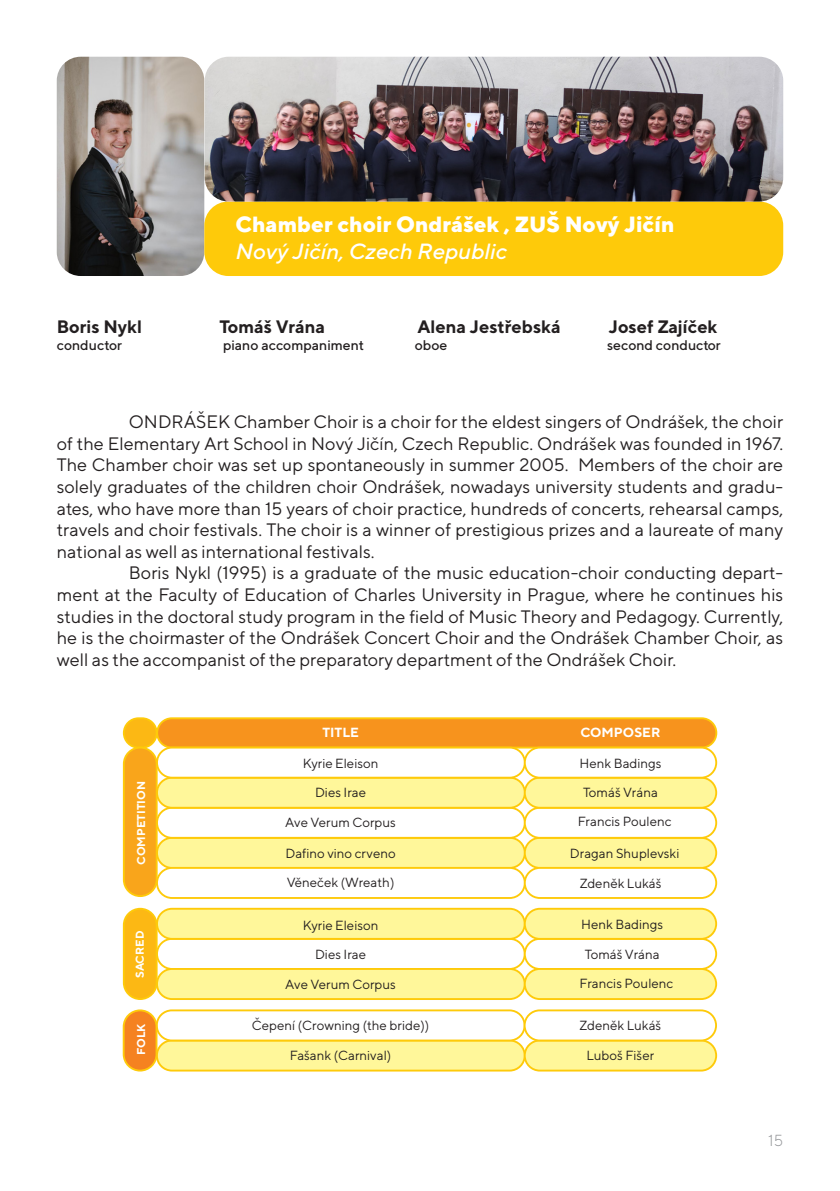
<style>
.page{position:relative;width:840px;height:1191px;background:#fff}
.page>*{position:absolute;margin:0;border:0;box-sizing:border-box;transform-origin:0 0}
.t1{font:800 22px "TT Norms";color:#fff}
.t2{font:italic 500 22px "TT Norms";color:#fff}
.t3{font:18px/21.6px "TT Norms";color:#231f20;text-align:justify}
.t4{font:700 18px "TT Norms";color:#231f20}
.t5{font:300 16px "TT Norms";color:#939598}
.t6{font:500 14px "TT Norms";color:#231f20}
.t7{font:13.2px "TT Norms";color:#231f20}
.t8{font:700 13.2px "TT Norms";color:#fff}
.t9{font:700 11.4px "TT Norms";color:#fff}
</style>
<div class="page">
<img style="left:57px;top:57px;width:147px;height:219px">
<div style="left:204px;top:201px;width:578px;height:75px;background:#feca0a;border-radius:24px"></div>
<img style="left:204px;top:57px;width:578px;height:144px">
<div style="left:124px;top:718px;width:33px;height:29px;background:#fcb814;border-radius:15px"></div>
<div style="left:123px;top:717px;width:34px;height:31px;border:2px solid #feca0a;border-radius:15px"></div>
<div style="left:157px;top:718px;width:559px;height:29px;background:#f7931d;border-radius:15px"></div>
<div style="left:156px;top:717px;width:560px;height:31px;border:2px solid #feca0a;border-radius:15px"></div>
<div style="left:157px;top:838px;width:367px;height:30px;background:#fff79a;border-radius:15px"></div>
<div style="left:156px;top:837px;width:369px;height:32px;border:2px solid #feca0a;border-radius:15px"></div>
<div style="left:156px;top:807px;width:369px;height:31px;border:2px solid #feca0a;border-radius:15px"></div>
<div style="left:157px;top:777px;width:367px;height:30px;background:#fff79a;border-radius:15px"></div>
<div style="left:156px;top:776px;width:369px;height:32px;border:2px solid #feca0a;border-radius:15px"></div>
<div style="left:156px;top:746px;width:369px;height:32px;border:2px solid #feca0a;border-radius:15px"></div>
<div style="left:524px;top:838px;width:191px;height:30px;background:#fff79a;border-radius:15px"></div>
<div style="left:523px;top:837px;width:193px;height:32px;border:2px solid #feca0a;border-radius:15px"></div>
<div style="left:523px;top:807px;width:193px;height:31px;border:2px solid #feca0a;border-radius:15px"></div>
<div style="left:524px;top:777px;width:191px;height:30px;background:#fff79a;border-radius:15px"></div>
<div style="left:523px;top:776px;width:193px;height:32px;border:2px solid #feca0a;border-radius:15px"></div>
<div style="left:523px;top:746px;width:193px;height:32px;border:2px solid #feca0a;border-radius:15px"></div>
<div style="left:156px;top:867px;width:369px;height:32px;border:2px solid #feca0a;border-radius:15px"></div>
<div style="left:523px;top:867px;width:193px;height:32px;border:2px solid #feca0a;border-radius:15px"></div>
<div style="left:124px;top:747px;width:33px;height:149px;background:#f9a51b;border-radius:16px"></div>
<div style="left:123px;top:746px;width:34px;height:151px;border:2px solid #feca0a;border-radius:16px"></div>
<div style="left:156px;top:938px;width:369px;height:32px;border:2px solid #feca0a;border-radius:15px"></div>
<div style="left:157px;top:908px;width:367px;height:31px;background:#fff79a;border-radius:15px"></div>
<div style="left:156px;top:907px;width:369px;height:32px;border:2px solid #feca0a;border-radius:15px"></div>
<div style="left:523px;top:938px;width:193px;height:32px;border:2px solid #feca0a;border-radius:15px"></div>
<div style="left:524px;top:908px;width:191px;height:31px;background:#fff79a;border-radius:15px"></div>
<div style="left:523px;top:907px;width:193px;height:32px;border:2px solid #feca0a;border-radius:15px"></div>
<div style="left:157px;top:969px;width:367px;height:30px;background:#fff79a;border-radius:15px"></div>
<div style="left:156px;top:968px;width:369px;height:32px;border:2px solid #feca0a;border-radius:15px"></div>
<div style="left:524px;top:969px;width:191px;height:30px;background:#fff79a;border-radius:15px"></div>
<div style="left:523px;top:968px;width:193px;height:32px;border:2px solid #feca0a;border-radius:15px"></div>
<div style="left:124px;top:908px;width:32px;height:91px;background:#fcb814;border-radius:16px"></div>
<div style="left:123px;top:907px;width:34px;height:93px;border:2px solid #feca0a;border-radius:16px"></div>
<div style="left:157px;top:1040px;width:367px;height:30px;background:#fff79a;border-radius:15px"></div>
<div style="left:156px;top:1039px;width:369px;height:32px;border:2px solid #feca0a;border-radius:15px"></div>
<div style="left:524px;top:1040px;width:191px;height:30px;background:#fff79a;border-radius:15px"></div>
<div style="left:523px;top:1039px;width:193px;height:32px;border:2px solid #feca0a;border-radius:15px"></div>
<div style="left:156px;top:1009px;width:369px;height:32px;border:2px solid #feca0a;border-radius:15px"></div>
<div style="left:523px;top:1009px;width:193px;height:32px;border:2px solid #feca0a;border-radius:15px"></div>
<div style="left:124px;top:1010px;width:32px;height:60px;background:#f58220;border-radius:16px"></div>
<div style="left:123px;top:1009px;width:34px;height:62px;border:2px solid #feca0a;border-radius:16px"></div>
<p class="t1" style="left:235px;top:210px;width:440px">Chamber choir Ondrášek , ZUŠ Nový Jičín</p>
<p class="t2" style="left:235px;top:237px;width:273px">Nový Jičín, Czech Republic</p>
<p class="t4" style="left:57px;top:315px;width:87px">Boris Nykl</p>
<p class="t4" style="left:219px;top:315px;width:107px">Tomáš Vrána</p>
<p class="t4" style="left:417px;top:315px;width:145px">Alena Jestřebská</p>
<p class="t4" style="left:608px;top:315px;width:110px">Josef Zajíček</p>
<p class="t6" style="left:57px;top:336px;width:67px">conductor</p>
<p class="t6" style="left:223px;top:336px;width:143px">piano accompaniment</p>
<p class="t6" style="left:414px;top:336px;width:34px">oboe</p>
<p class="t6" style="left:606px;top:336px;width:115px">second conductor</p>
<p class="t3" style="left:57px;top:411px;width:727px;text-indent:72px">ONDRÁŠEK Chamber Choir is a choir for the eldest singers of Ondrášek, the choir of the Elementary Art School in Nový Jičín, Czech Republic. Ondrášek was founded in 1967.<br>The Chamber choir was set up spontaneously in summer 2005. Members of the choir are solely graduates of the children choir Ondrášek, nowadays university students and gradu&shy;ates, who have more than 15 years of choir practice, hundreds of concerts, rehearsal camps, travels and choir festivals. The choir is a winner of prestigious prizes and a laureate of many national as well as international festivals.</p>
<p class="t3" style="left:57px;top:562px;width:727px;text-indent:72px">Boris Nykl (1995) is a graduate of the music education-choir conducting depart&shy;ment at the Faculty of Education of Charles University in Prague, where he continues his studies in the doctoral study program in the field of Music Theory and Pedagogy. Currently, he is the choirmaster of the Ondrášek Concert Choir and the Ondrášek Chamber Choir, as well as the accompanist of the preparatory department of the Ondrášek Choir.</p>
<p class="t9" style="left:134px;top:864px;width:85px;rotate:-90deg">COMPETITION</p>
<p class="t8" style="left:322px;top:724px;width:38px">TITLE</p>
<p class="t8" style="left:580px;top:724px;width:81px">COMPOSER</p>
<p class="t7" style="left:302px;top:755px;width:77px">Kyrie Eleison</p>
<p class="t7" style="left:579px;top:755px;width:83px">Henk Badings</p>
<p class="t7" style="left:315px;top:784px;width:53px">Dies Irae</p>
<p class="t7" style="left:583px;top:784px;width:76px">Tomáš Vrána</p>
<p class="t7" style="left:285px;top:814px;width:112px">Ave Verum Corpus</p>
<p class="t7" style="left:577px;top:813px;width:95px">Francis Poulenc</p>
<p class="t7" style="left:285px;top:845px;width:112px">Dafino vino crveno</p>
<p class="t7" style="left:569px;top:845px;width:111px">Dragan Shuplevski</p>
<p class="t7" style="left:286px;top:874px;width:109px">Věneček (Wreath)</p>
<p class="t7" style="left:579px;top:874px;width:83px">Zdeněk Lukáš</p>
<p class="t7" style="left:302px;top:916px;width:77px">Kyrie Eleison</p>
<p class="t7" style="left:581px;top:916px;width:83px">Henk Badings</p>
<p class="t7" style="left:315px;top:945px;width:53px">Dies Irae</p>
<p class="t7" style="left:584px;top:945px;width:76px">Tomáš Vrána</p>
<p class="t7" style="left:285px;top:975px;width:112px">Ave Verum Corpus</p>
<p class="t7" style="left:579px;top:975px;width:95px">Francis Poulenc</p>
<p class="t7" style="left:579px;top:1017px;width:83px">Zdeněk Lukáš</p>
<p class="t9" style="left:133px;top:978px;width:49px;rotate:-90deg">SACRED</p>
<p class="t9" style="left:134px;top:1055px;width:33px;rotate:-90deg">FOLK</p>
<p class="t7" style="left:252px;top:1017px;width:179px">Čepení (Crowning (the bride))</p>
<p class="t7" style="left:290px;top:1047px;width:103px">Fašank (Carnival)</p>
<p class="t7" style="left:586px;top:1047px;width:69px">Luboš Fišer</p>
<p class="t5" style="left:767px;top:1130px;width:17px">15</p>
</div>
